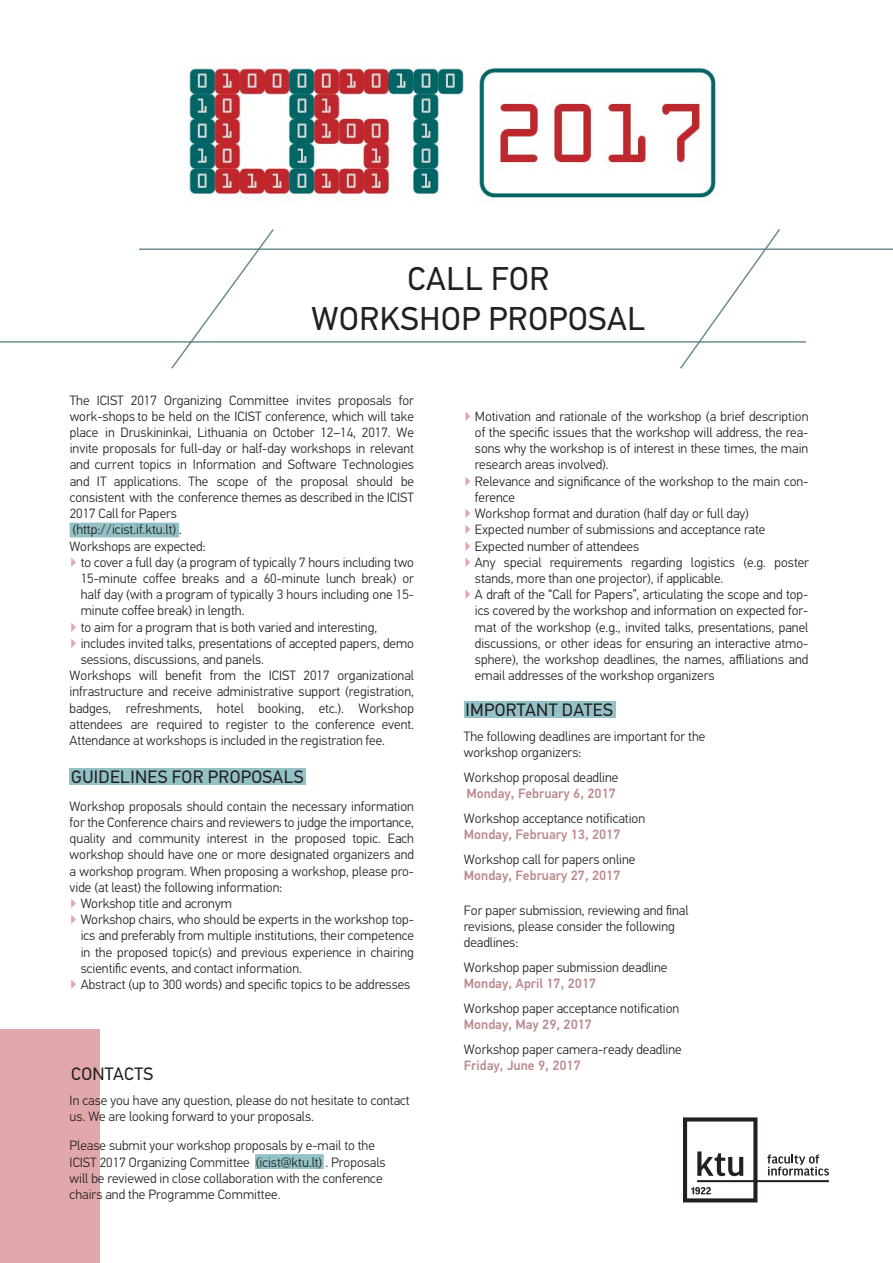
<style>
.page{position:relative;width:893px;height:1263px;background:#fff}
.page>*{position:absolute;margin:0;border:0;box-sizing:border-box;transform-origin:0 0}
.t1{font:33px/39.6px "PF Din Text Pro";letter-spacing:.02em;color:#231f20;text-align:center}
.t2{font:18px "PF Din Text Pro";letter-spacing:.02em;color:#231f20}
.t3{font:300 13.5px/16.2px "PF Din Text Pro";color:#231f20}
.s1{font-weight:500;color:#e2a7ab}
.s2{color:#e2a7ab}
.s3{font-weight:500;color:#bb8b8f}
</style>
<div class="page">
<div style="left:0;top:1029px;width:100px;height:234px;background:#e2a7ab"></div>
<svg style="left:0;top:229px;width:893px;height:140px"></svg>
<div style="left:70px;top:523px;width:109px;height:14px;background:#93c1c6"></div>
<div style="left:70px;top:769px;width:236px;height:16px;background:#93c1c6"></div>
<div style="left:464px;top:701px;width:152px;height:16px;background:#93c1c6"></div>
<div style="left:255px;top:1155px;width:69px;height:13px;background:#93c1c6"></div>
<svg style="left:683px;top:1117px;width:146px;height:85px"></svg>
<img style="left:187px;top:66px;width:529px;height:134px">
<p class="t1" style="left:311px;top:259px;width:336px">CALL FOR<br>WORKSHOP PROPOSAL</p>
<p class="t3" style="left:70px;top:392px;width:346px">The ICIST 2017 Organizing Committee invites proposals for work-shops to be held on the ICIST conference, which will take place in Druskininkai, Lithuania on October 12–14, 2017. We invite proposals for full-day or half-day workshops in relevant and current topics in Information and Software Technologies and IT applications. The scope of the proposal should be consistent with the conference themes as described in the ICIST 2017 Call for Papers<br>(http://icist.if.ktu.lt) .</p>
<p class="t3" style="left:70px;top:538px;width:137px">Workshops are expected:</p>
<p class="t3" style="left:81px;top:554px;width:335px;text-align:justify;text-indent:-11px"><span class="s1">▶</span> to cover a full day (a program of typically 7 hours including two 15-minute coffee breaks and a 60-minute lunch break) or half day (with a program of typically 3 hours including one 15- minute coffee break) in length.</p>
<p class="t3" style="left:70px;top:619px;width:309px"><span class="s2">▶</span> to aim for a program that is both varied and interesting,</p>
<p class="t3" style="left:81px;top:635px;width:335px;text-indent:-11px"><span class="s2">▶</span> includes invited talks, presentations of accepted papers, demo sessions, discussions, and panels.</p>
<p class="t3" style="left:70px;top:668px;width:346px;text-align:justify">Workshops will benefit from the ICIST 2017 organizational infrastructure and receive administrative support (registration, badges, refreshments, hotel booking, etc.). Workshop attendees are required to register to the conference event.<br>Attendance at workshops is included in the registration fee.</p>
<p class="t2" style="left:71px;top:766px;width:234px">GUIDELINES FOR PROPOSALS</p>
<p class="t3" style="left:70px;top:798px;width:346px;text-align:justify">Workshop proposals should contain the necessary information for the Conference chairs and reviewers to judge the importance, quality and community interest in the proposed topic. Each workshop should have one or more designated organizers and a workshop program. When proposing a workshop, please pro&shy;vide (at least) the following information:</p>
<p class="t3" style="left:70px;top:895px;width:164px"><span class="s1">▶</span> Workshop title and acronym</p>
<p class="t3" style="left:81px;top:912px;width:335px;text-align:justify;text-indent:-11px"><span class="s1">▶</span> Workshop chairs, who should be experts in the workshop top&shy;ics and preferably from multiple institutions, their competence in the proposed topic(s) and previous experience in chairing scientific events, and contact information.</p>
<p class="t3" style="left:70px;top:976px;width:342px"><span class="s1">▶</span> Abstract (up to 300 words) and specific topics to be addresses</p>
<p class="t2" style="left:71px;top:1063px;width:84px">CONTACTS</p>
<p class="t3" style="left:70px;top:1093px;width:342px">In case you have any question, please do not hesitate to contact us. We are looking forward to your proposals.</p>
<p class="t3" style="left:70px;top:1138px;width:317px">Please submit your workshop proposals by e-mail to the ICIST 2017 Organizing Committee (icist@ktu.lt) . Proposals will be reviewed in close collaboration with the conference chairs and the Programme Committee.</p>
<p class="t3" style="left:475px;top:408px;width:335px;text-align:justify;text-indent:-11px"><span class="s1">▶</span> Motivation and rationale of the workshop (a brief description of the specific issues that the workshop will address, the rea&shy;sons why the workshop is of interest in these times, the main research areas involved).</p>
<p class="t3" style="left:475px;top:473px;width:335px;text-indent:-11px"><span class="s1">▶</span> Relevance and significance of the workshop to the main con&shy;ference</p>
<p class="t3" style="left:464px;top:506px;width:287px"><span class="s1">▶</span> Workshop format and duration (half day or full day)</p>
<p class="t3" style="left:464px;top:522px;width:303px"><span class="s1">▶</span> Expected number of submissions and acceptance rate</p>
<p class="t3" style="left:464px;top:538px;width:177px"><span class="s1">▶</span> Expected number of attendees</p>
<p class="t3" style="left:475px;top:554px;width:336px;text-indent:-11px"><span class="s1">▶</span> Any special requirements regarding logistics (e.g. poster stands, more than one projector), if applicable.</p>
<p class="t3" style="left:475px;top:587px;width:335px;text-align:justify;text-indent:-11px"><span class="s1">▶</span> A draft of the “Call for Papers”, articulating the scope and top&shy;ics covered by the workshop and information on expected for&shy;mat of the workshop (e.g., invited talks, presentations, panel discussions, or other ideas for ensuring an interactive atmo&shy;sphere), the workshop deadlines, the names, affiliations and email addresses of the workshop organizers</p>
<p class="t2" style="left:466px;top:699px;width:149px">IMPORTANT DATES</p>
<p class="t3" style="left:464px;top:728px;width:243px">The following deadlines are important for the workshop organizers:</p>
<p class="t3" style="left:464px;top:769px;width:156px">Workshop proposal deadline<br><span class="s3">Monday, February 6, 2017</span></p>
<p class="t3" style="left:464px;top:810px;width:183px">Workshop acceptance notification<br><span class="s3">Monday, February 13, 2017</span></p>
<p class="t3" style="left:464px;top:851px;width:173px">Workshop call for papers online<br><span class="s3">Monday, February 27, 2017</span></p>
<p class="t3" style="left:464px;top:902px;width:226px">For paper submission, reviewing and final revisions, please consider the following deadlines:</p>
<p class="t3" style="left:464px;top:960px;width:205px">Workshop paper submission deadline<br><span class="s3">Monday, April 17, 2017</span></p>
<p class="t3" style="left:464px;top:1001px;width:217px">Workshop paper acceptance notification<br><span class="s3">Monday, May 29, 2017</span></p>
<p class="t3" style="left:464px;top:1042px;width:219px">Workshop paper camera-ready deadline<br><span class="s3">Friday, June 9, 2017</span></p>
</div>
